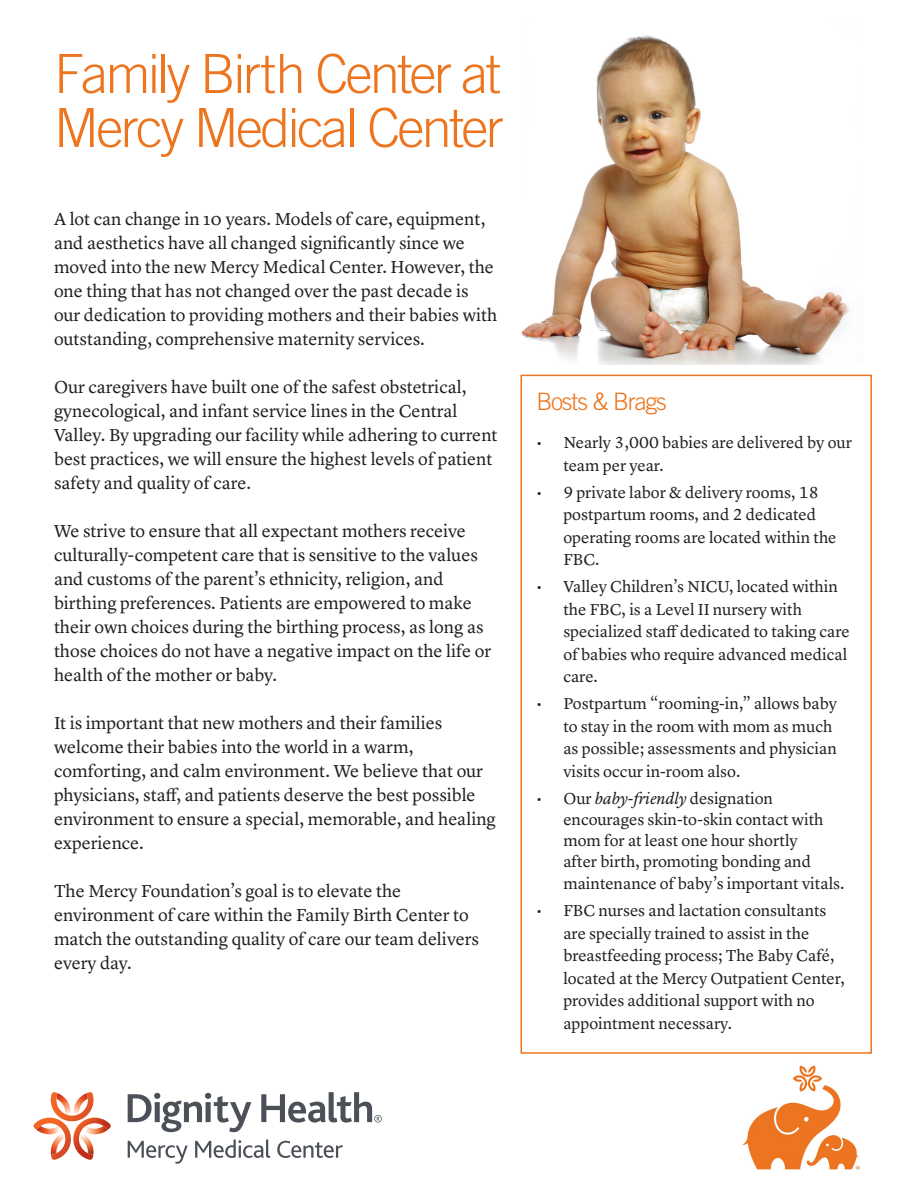
<style>
.page{position:relative;width:918px;height:1188px;background:#fff}
.page>*{position:absolute;margin:0;border:0;box-sizing:border-box;transform-origin:0 0}
.t1{font:300 54px/54px "Trade Gothic LT Std";letter-spacing:-.05em;color:#ed751f}
.t2{font:300 24px "Trade Gothic LT Std";letter-spacing:-.05em;color:#ed751f}
.t3{font:18px/24px "Lyon Text";color:#231f20}
.t4{font:16.5px/22.5px "Lyon Text";color:#231f20}
.s1{font-style:italic}
</style>
<div class="page">
<img style="left:521px;top:35px;width:328px;height:329px">
<img style="left:742px;top:1065px;width:118px;height:104px">
<svg style="left:33px;top:1092px;width:78px;height:68px"></svg>
<img style="left:82px;top:1130px;width:26px;height:4px">
<img style="left:82px;top:1126px;width:26px;height:4px">
<svg style="left:128px;top:1141px;width:60px;height:23px"></svg>
<svg style="left:195px;top:1140px;width:75px;height:18px"></svg>
<svg style="left:277px;top:1141px;width:66px;height:17px"></svg>
<svg style="left:128px;top:1093px;width:123px;height:39px"></svg>
<svg style="left:261px;top:1092px;width:121px;height:31px"></svg>
<div style="left:520px;top:375px;width:352px;height:679px;border:2px solid #ed751f"></div>
<p class="t1" style="left:54px;top:46px;width:451px">Family Birth Center at<br>Mercy Medical Center</p>
<p class="t3" style="left:54px;top:206px;width:445px">A lot can change in 10 years. Models of care, equipment, and aesthetics have all changed significantly since we moved into the new Mercy Medical Center. However, the one thing that has not changed over the past decade is our dedication to providing mothers and their babies with outstanding, comprehensive maternity services.</p>
<p class="t3" style="left:54px;top:374px;width:445px">Our caregivers have built one of the safest obstetrical, gynecological, and infant service lines in the Central Valley. By upgrading our facility while adhering to current best practices, we will ensure the highest levels of patient safety and quality of care.</p>
<p class="t3" style="left:54px;top:518px;width:439px">We strive to ensure that all expectant mothers receive culturally-competent care that is sensitive to the values and customs of the parent’s ethnicity, religion, and birthing preferences. Patients are empowered to make their own choices during the birthing process, as long as those choices do not have a negative impact on the life or health of the mother or baby.</p>
<p class="t3" style="left:54px;top:710px;width:443px">It is important that new mothers and their families welcome their babies into the world in a warm, comforting, and calm environment. We believe that our physicians, staff, and patients deserve the best possible environment to ensure a special, memorable, and healing experience.</p>
<p class="t3" style="left:54px;top:878px;width:426px">The Mercy Foundation’s goal is to elevate the environment of care within the Family Birth Center to match the outstanding quality of care our team delivers every day.</p>
<p class="t2" style="left:536px;top:388px;width:132px">Bosts &amp; Brags</p>
<p class="t4" style="left:563px;top:430px;width:290px;text-indent:-27px">• Nearly 3,000 babies are delivered by our team per year.</p>
<p class="t4" style="left:563px;top:480px;width:275px;text-indent:-27px">• 9 private labor &amp; delivery rooms, 18 postpartum rooms, and 2 dedicated operating rooms are located within the<br>FBC.</p>
<p class="t4" style="left:563px;top:574px;width:288px;text-indent:-27px">• Valley Children’s NICU, located within the FBC, is a Level II nursery with specialized staff dedicated to taking care of babies who require advanced medical care.</p>
<p class="t4" style="left:563px;top:691px;width:275px;text-indent:-27px">• Postpartum “rooming-in,” allows baby to stay in the room with mom as much as possible; assessments and physician visits occur in-room also.</p>
<p class="t4" style="left:563px;top:787px;width:262px;line-height:21px;text-indent:-27px">• Our <span class="s1">baby-friendly</span> designation encourages skin-to-skin contact with mom for at least one hour shortly after birth, promoting bonding and</p>
<p class="t4" style="left:563px;top:871px;width:283px">maintenance of baby’s important vitals.</p>
<p class="t4" style="left:563px;top:898px;width:283px;text-indent:-27px">• FBC nurses and lactation consultants are specially trained to assist in the breastfeeding process; The Baby Café, located at the Mercy Outpatient Center, provides additional support with no appointment necessary.</p>
</div>
